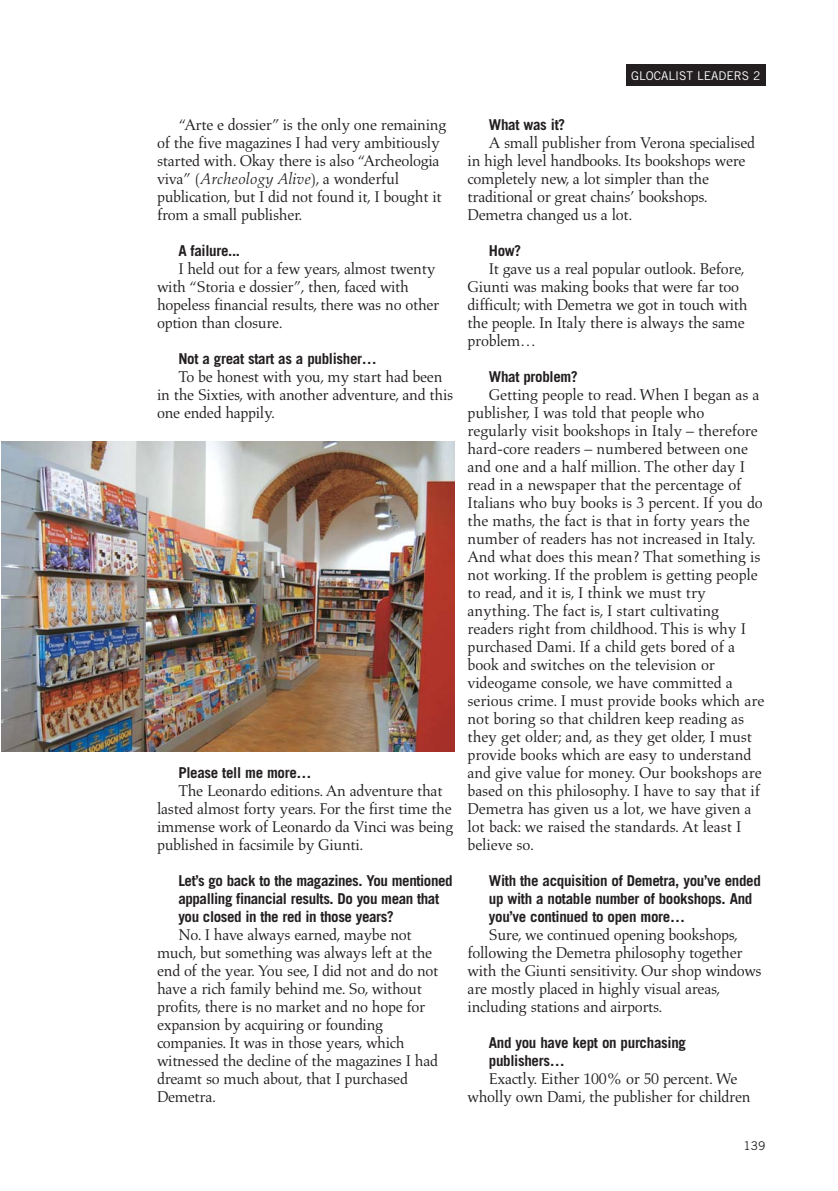
<style>
.page{position:relative;width:838px;height:1191px;background:#fff}
.page>*{position:absolute;margin:0;border:0;box-sizing:border-box;transform-origin:0 0}
.t1{font:15.9px/18px "Aldus";letter-spacing:-.02em;color:#231f20}
.t2{font:700 15px/18px "Trade Gothic";letter-spacing:-.02em;color:#231f20}
.t3{font:12px "Trade Gothic";color:#fff}
.t4{font:12px "Trade Gothic";color:#231f20}
.s1{font-style:italic}
</style>
<div class="page">
<div style="left:626px;top:65px;width:139px;height:21px;background:#231f20"></div>
<img style="left:2px;top:441px;width:453px;height:310px">
<p class="t3" style="left:631px;top:71px;width:131px">GLOCALIST LEADERS 2</p>
<p class="t1" style="left:157px;top:117px;width:291px;text-indent:21px">“Arte e dossier” is the only one remaining of the five magazines I had very ambitiously started with. Okay there is also “Archeologia viva” (<span class="s1">Archeology Alive</span>), a wonderful publication, but I did not found it, I bought it from a small publisher.</p>
<p class="t2" style="left:178px;top:243px;width:63px">A failure...</p>
<p class="t1" style="left:157px;top:261px;width:284px;text-indent:21px">I held out for a few years, almost twenty with “Storia e dossier”, then, faced with hopeless financial results, there was no other option than closure.</p>
<p class="t2" style="left:178px;top:351px;width:200px">Not a great start as a publisher…</p>
<p class="t1" style="left:157px;top:369px;width:298px;text-indent:21px">To be honest with you, my start had been in the Sixties, with another adventure, and this one ended happily.</p>
<p class="t2" style="left:178px;top:765px;width:135px">Please tell me more…</p>
<p class="t1" style="left:157px;top:783px;width:298px;text-indent:21px">The Leonardo editions. An adventure that lasted almost forty years. For the first time the immense work of Leonardo da Vinci was being published in facsimile by Giunti.</p>
<p class="t2" style="left:178px;top:873px;width:276px">Let’s go back to the magazines. You mentioned appalling financial results. Do you mean that you closed in the red in those years?</p>
<p class="t1" style="left:157px;top:927px;width:283px;text-indent:21px">No. I have always earned, maybe not much, but something was always left at the end of the year. You see, I did not and do not have a rich family behind me. So, without profits, there is no market and no hope for expansion by acquiring or founding companies. It was in those years, which witnessed the decline of the magazines I had dreamt so much about, that I purchased Demetra.</p>
<p class="t2" style="left:489px;top:117px;width:78px">What was it?</p>
<p class="t1" style="left:467px;top:135px;width:289px;text-indent:21px">A small publisher from Verona specialised in high level handbooks. Its bookshops were completely new, a lot simpler than the traditional or great chains’ bookshops.<br>Demetra changed us a lot.</p>
<p class="t2" style="left:489px;top:243px;width:34px">How?</p>
<p class="t1" style="left:467px;top:261px;width:281px;text-indent:21px">It gave us a real popular outlook. Before, Giunti was making books that were far too difficult; with Demetra we got in touch with the people. In Italy there is always the same problem…</p>
<p class="t2" style="left:489px;top:369px;width:90px">What problem?</p>
<p class="t1" style="left:467px;top:387px;width:298px;text-indent:21px">Getting people to read. When I began as a publisher, I was told that people who regularly visit bookshops in Italy – therefore hard-core readers – numbered between one and one and a half million. The other day I read in a newspaper that the percentage of Italians who buy books is 3 percent. If you do the maths, the fact is that in forty years the number of readers has not increased in Italy.<br>And what does this mean? That something is not working. If the problem is getting people to read, and it is, I think we must try anything. The fact is, I start cultivating readers right from childhood. This is why I purchased Dami. If a child gets bored of a book and switches on the television or videogame console, we have committed a serious crime. I must provide books which are not boring so that children keep reading as they get older; and, as they get older, I must provide books which are easy to understand and give value for money. Our bookshops are based on this philosophy. I have to say that if Demetra has given us a lot, we have given a lot back: we raised the standards. At least I believe so.</p>
<p class="t2" style="left:489px;top:873px;width:273px">With the acquisition of Demetra, you’ve ended up with a notable number of bookshops. And you’ve continued to open more…</p>
<p class="t1" style="left:467px;top:927px;width:296px;text-indent:21px">Sure, we continued opening bookshops, following the Demetra philosophy together with the Giunti sensitivity. Our shop windows are mostly placed in highly visual areas, including stations and airports.</p>
<p class="t2" style="left:489px;top:1035px;width:199px">And you have kept on purchasing publishers…</p>
<p class="t1" style="left:467px;top:1071px;width:284px;text-align:center">Exactly. Either 100% or 50 percent. We wholly own Dami, the publisher for children</p>
<p class="t4" style="left:743px;top:1141px;width:23px">139</p>
</div>
